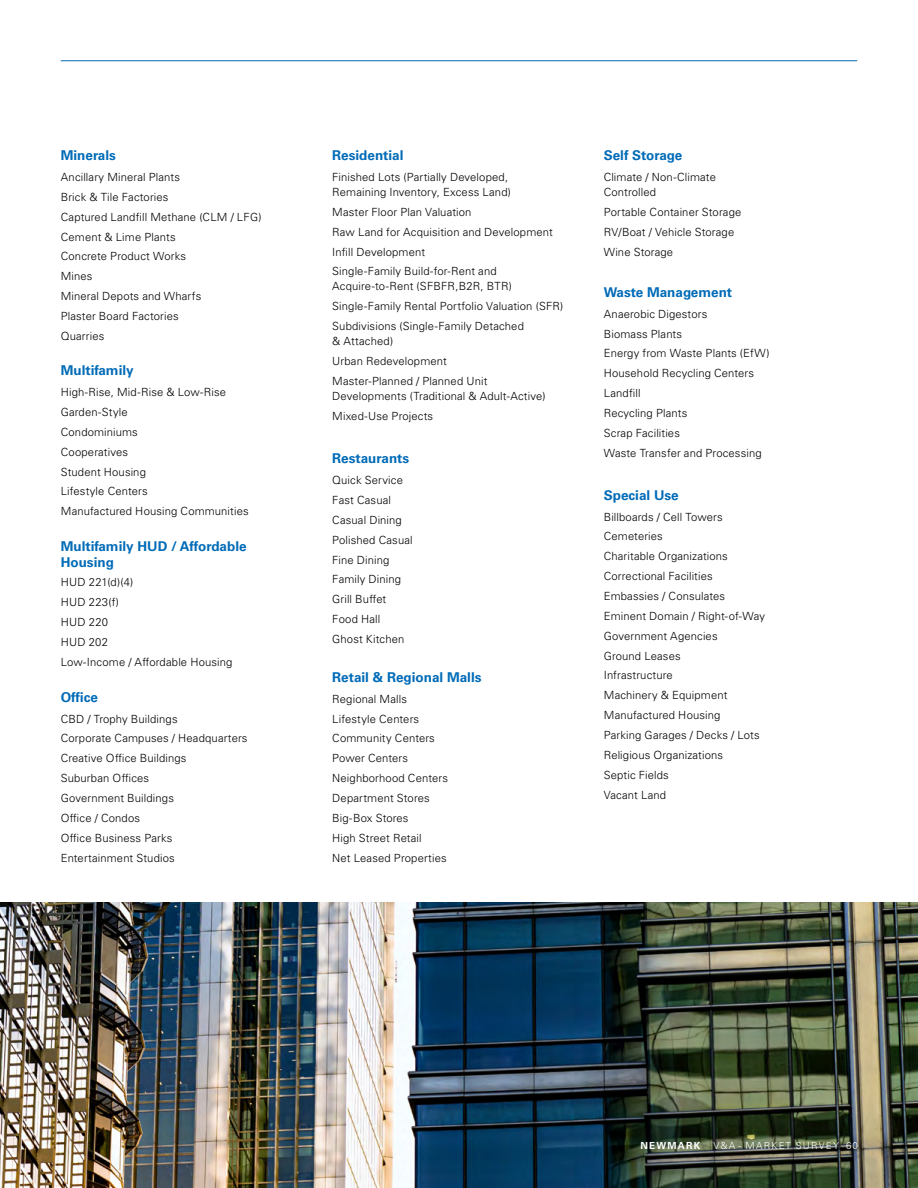
<style>
.page{position:relative;width:918px;height:1188px;background:#fff}
.page>*{position:absolute;margin:0;border:0;box-sizing:border-box;transform-origin:0 0}
.t1{font:700 13.5px/16.2px "Univers LT Pro 65";color:#006bb7}
.t2{font:300 11.25px/19.8px "Univers LT Pro 45";letter-spacing:.01em;color:#000}
.t3{font:300 9.75px "Univers LT Pro 45";letter-spacing:.125em;color:#fff}
.t4{font:700 9.75px "Univers LT Pro 65";letter-spacing:.125em;color:#fff}
</style>
<div class="page">
<hr style="left:61px;top:60px;width:796px;height:1px;background:#026bb6">
<img style="left:0;top:903px;width:918px;height:285px">
<p class="t1" style="left:61px;top:147px;width:57px">Minerals</p>
<p class="t2" style="left:61px;top:167px;width:202px">Ancillary Mineral Plants<br>Brick &amp; Tile Factories<br>Captured Landfill Methane (CLM / LFG)<br>Cement &amp; Lime Plants<br>Concrete Product Works<br>Mines<br>Mineral Depots and Wharfs<br>Plaster Board Factories<br>Quarries</p>
<p class="t1" style="left:61px;top:362px;width:74px">Multifamily</p>
<p class="t2" style="left:61px;top:382px;width:189px">High-Rise, Mid-Rise &amp; Low-Rise<br>Garden-Style<br>Condominiums<br>Cooperatives<br>Student Housing<br>Lifestyle Centers<br>Manufactured Housing Communities</p>
<p class="t1" style="left:61px;top:538px;width:187px">Multifamily HUD / Affordable<br>Housing</p>
<p class="t2" style="left:61px;top:572px;width:173px">HUD 221(d)(4)<br>HUD 223(f)<br>HUD 220<br>HUD 202<br>Low-Income / Affordable Housing</p>
<p class="t1" style="left:332px;top:147px;width:73px">Residential</p>
<p class="t2" style="left:332px;top:169px;width:180px;line-height:15px">Finished Lots (Partially Developed,<br>Remaining Inventory, Excess Land)</p>
<p class="t2" style="left:332px;top:202px;width:222px">Master Floor Plan Valuation<br>Raw Land for Acquisition and Development<br>Infill Development<br>Single-Family Build-for-Rent and</p>
<p class="t2" style="left:332px;top:276px;width:233px">Acquire-to-Rent (SFBFR,B2R, BTR)<br>Single-Family Rental Portfolio Valuation (SFR)<br>Subdivisions (Single-Family Detached</p>
<p class="t2" style="left:332px;top:331px;width:157px">&amp; Attached)<br>Urban Redevelopment<br>Master-Planned / Planned Unit</p>
<p class="t2" style="left:332px;top:386px;width:215px">Developments (Traditional &amp; Adult-Active)<br>Mixed-Use Projects</p>
<p class="t1" style="left:332px;top:450px;width:79px">Restaurants</p>
<p class="t2" style="left:332px;top:470px;width:82px">Quick Service<br>Fast Casual<br>Casual Dining<br>Polished Casual<br>Fine Dining<br>Family Dining<br>Grill Buffet<br>Food Hall<br>Ghost Kitchen</p>
<p class="t1" style="left:332px;top:668px;width:151px">Retail &amp; Regional Malls</p>
<p class="t1" style="left:61px;top:688px;width:39px">Office</p>
<p class="t2" style="left:332px;top:688px;width:117px">Regional Malls<br>Lifestyle Centers<br>Community Centers<br>Power Centers<br>Neighborhood Centers<br>Department Stores<br>Big-Box Stores<br>High Street Retail<br>Net Leased Properties</p>
<p class="t2" style="left:61px;top:708px;width:188px">CBD / Trophy Buildings<br>Corporate Campuses / Headquarters<br>Creative Office Buildings<br>Suburban Offices<br>Government Buildings<br>Office / Condos<br>Office Business Parks<br>Entertainment Studios</p>
<p class="t1" style="left:604px;top:147px;width:80px">Self Storage</p>
<p class="t2" style="left:604px;top:169px;width:114px;line-height:15px">Climate / Non-Climate<br>Controlled</p>
<p class="t2" style="left:604px;top:202px;width:139px">Portable Container Storage<br>RV/Boat / Vehicle Storage<br>Wine Storage</p>
<p class="t1" style="left:604px;top:283px;width:130px">Waste Management</p>
<p class="t2" style="left:604px;top:303px;width:167px">Anaerobic Digestors<br>Biomass Plants<br>Energy from Waste Plants (EfW)<br>Household Recycling Centers<br>Landfill<br>Recycling Plants<br>Scrap Facilities<br>Waste Transfer and Processing</p>
<p class="t1" style="left:604px;top:486px;width:77px">Special Use</p>
<p class="t2" style="left:604px;top:506px;width:163px">Billboards / Cell Towers<br>Cemeteries<br>Charitable Organizations<br>Correctional Facilities<br>Embassies / Consulates<br>Eminent Domain / Right-of-Way<br>Government Agencies<br>Ground Leases<br>Infrastructure<br>Machinery &amp; Equipment<br>Manufactured Housing<br>Parking Garages / Decks / Lots<br>Religious Organizations<br>Septic Fields<br>Vacant Land</p>
<p class="t4" style="left:641px;top:1139px;width:61px">NEWMARK</p>
<p class="t3" style="left:713px;top:1139px;width:146px">V&amp;A - MARKET SURVEY 60</p>
</div>
